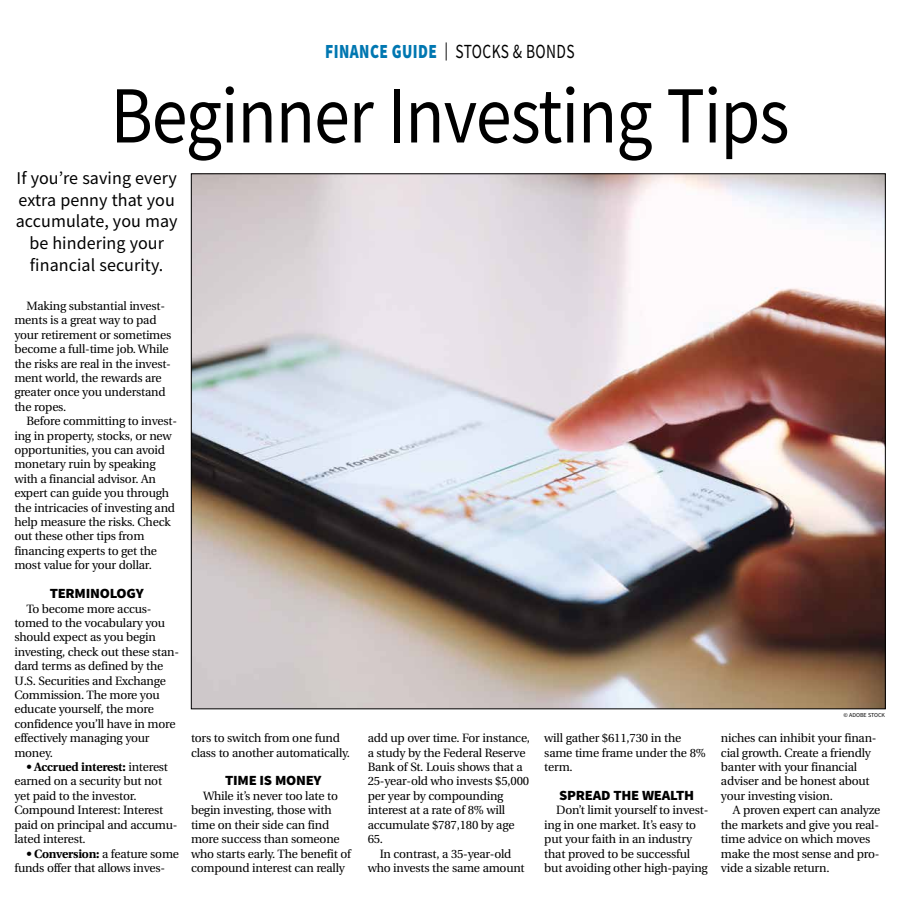
<style>
.page{position:relative;width:900px;height:908px;background:#fff}
.page>*{position:absolute;margin:0;border:0;box-sizing:border-box;transform-origin:0 0}
.t1{font:81px "Source Sans Pro";letter-spacing:-.015em;color:#000;scale:.89 1}
.t2{font:900 20px "Source Sans Pro";letter-spacing:.025em;color:#0077b1;scale:.77 1}
.t3{font:18px/21.6px "Source Sans Pro";letter-spacing:.005em;color:#000;text-align:center}
.t4{font:900 14px "Source Sans Pro";letter-spacing:-.015em;color:#000;scale:1.05 1}
.t5{font:12px/14.4px "Utopia";letter-spacing:-.015em;color:#000}
.t6{font:6px "Source Sans Pro";color:#000}
.s1{font-weight:400;font-size:18px;color:#000}
.s2{font-weight:400;color:#000}
.s3{font-weight:700}
</style>
<div class="page">
<img style="left:193px;top:175px;width:691px;height:531px">
<h2 class="t2" style="left:325px;top:38px;width:325px">FINANCE GUIDE <span class="s1">|</span> <span class="s2">STOCKS &amp; BONDS</span></h2>
<h1 class="t1" style="left:111px;top:64px;width:764px">Beginner Investing Tips</h1>
<h3 class="t3" style="left:16px;top:167px;width:163px">If you’re saving every extra penny that you accumulate, you may be hindering your financial security.</h3>
<p class="t5" style="left:14px;top:299px;width:158px;text-indent:12px">Making substantial invest&shy;ments is a great way to pad your retirement or sometimes become a full-time job. While the risks are real in the invest&shy;ment world, the rewards are greater once you understand the ropes.</p>
<p class="t5" style="left:14px;top:414px;width:164px;text-indent:12px">Before committing to invest&shy;ing in property, stocks, or new opportunities, you can avoid monetary ruin by speaking with a financial advisor. An expert can guide you through the intricacies of investing and help measure the risks. Check out these other tips from financing experts to get the most value for your dollar.</p>
<p class="t4" style="left:50px;top:583px;width:91px">TERMINOLOGY</p>
<p class="t5" style="left:14px;top:601px;width:166px;text-indent:12px">To become more accus&shy;tomed to the vocabulary you should expect as you begin investing, check out these stan&shy;dard terms as defined by the<br>U.S. Securities and Exchange<br>Commission. The more you educate yourself, the more confidence you’ll have in more effectively managing your money.</p>
<p class="t5" style="left:14px;top:759px;width:165px;text-indent:12px"><span class="s3">• Accrued interest:</span> interest earned on a security but not yet paid to the investor.<br>Compound Interest: Interest paid on principal and accumu&shy;lated interest.</p>
<p class="t5" style="left:14px;top:846px;width:166px;text-indent:12px"><span class="s3">• Conversion:</span> a feature some funds offer that allows inves-</p>
<p class="t5" style="left:191px;top:731px;width:161px">tors to switch from one fund class to another automatically.</p>
<p class="t4" style="left:225px;top:770px;width:93px">TIME IS MONEY</p>
<p class="t5" style="left:191px;top:788px;width:161px;text-indent:12px">While it’s never too late to begin investing, those with time on their side can find more success than someone who starts early. The benefit of compound interest can really</p>
<p class="t5" style="left:368px;top:731px;width:164px">add up over time. For instance,</p>
<p class="t5" style="left:368px;top:745px;width:159px">a study by the Federal Reserve</p>
<p class="t5" style="left:368px;top:759px;width:157px">Bank of St. Louis shows that a</p>
<p class="t5" style="left:368px;top:774px;width:163px">25-year-old who invests $5,000</p>
<p class="t5" style="left:368px;top:788px;width:137px">per year by compounding</p>
<p class="t5" style="left:368px;top:803px;width:139px">interest at a rate of 8% will</p>
<p class="t5" style="left:368px;top:817px;width:148px">accumulate $787,180 by age</p>
<p class="t5" style="left:368px;top:831px;width:17px">65.</p>
<p class="t5" style="left:380px;top:846px;width:133px">In contrast, a 35-year-old</p>
<p class="t5" style="left:368px;top:860px;width:159px">who invests the same amount</p>
<p class="t5" style="left:544px;top:731px;width:163px">will gather $611,730 in the same time frame under the 8% term.</p>
<p class="t4" style="left:559px;top:785px;width:130px">SPREAD THE WEALTH</p>
<p class="t5" style="left:544px;top:803px;width:166px;text-indent:12px">Don’t limit yourself to invest&shy;ing in one market. It’s easy to put your faith in an industry that proved to be successful but avoiding other high-paying</p>
<p class="t6" style="left:844px;top:711px;width:43px">© ADOBE STOCK</p>
<p class="t5" style="left:721px;top:731px;width:157px">niches can inhibit your finan&shy;cial growth. Create a friendly banter with your financial adviser and be honest about your investing vision.</p>
<p class="t5" style="left:721px;top:803px;width:161px;text-indent:12px">A proven expert can analyze the markets and give you real&shy;time advice on which moves make the most sense and pro&shy;vide a sizable return.</p>
</div>
